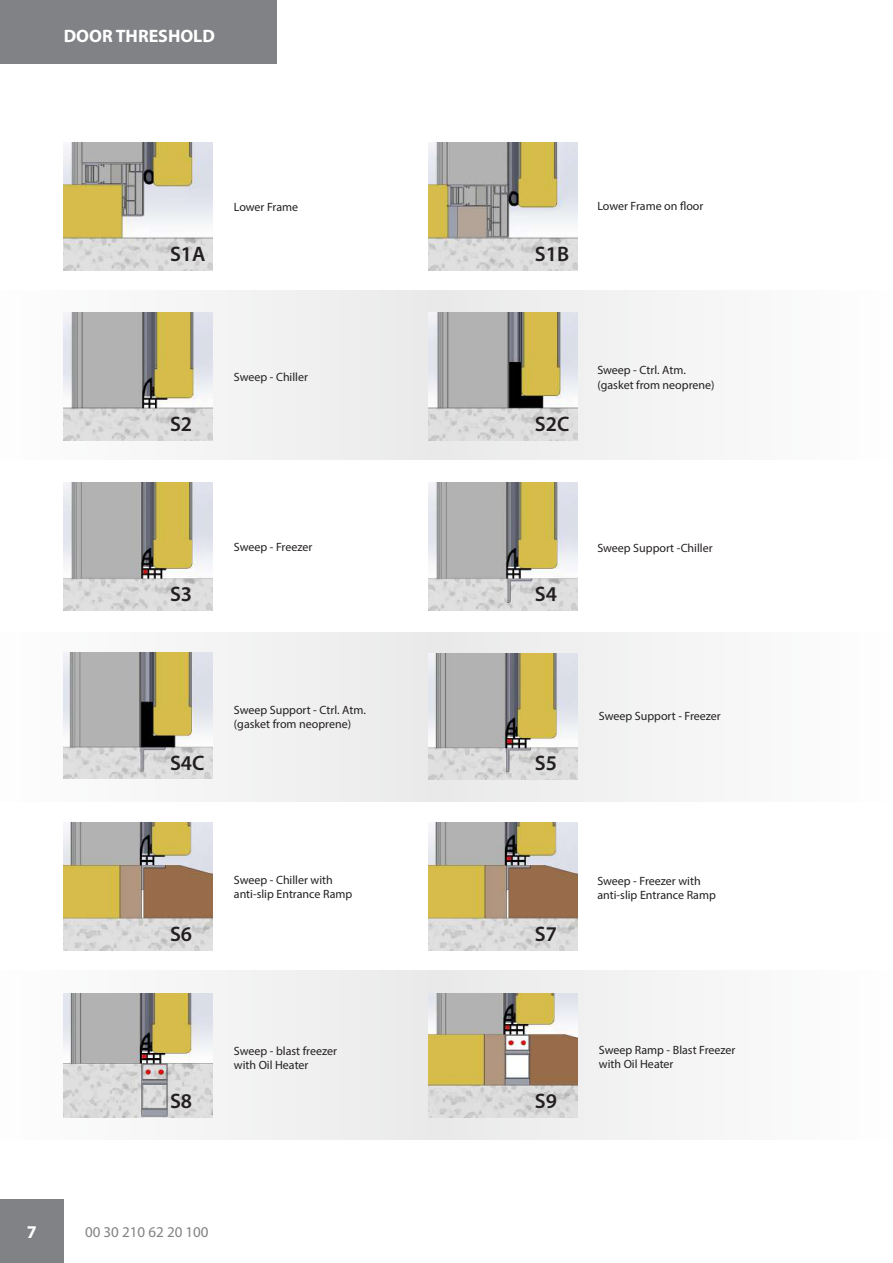
<style>
.page{position:relative;width:893px;height:1263px;background:#fff}
.page>*{position:absolute;margin:0;border:0;box-sizing:border-box;transform-origin:0 0}
.t1{font:600 21px "Myriad Pro";color:#231f20}
.t2{font:700 18px "Myriad Pro";color:#fff}
.t3{font:15px "Myriad Pro";color:#808285}
.t4{font:12px/14.4px "Myriad Pro";color:#231f20}
</style>
<div class="page">
<div style="left:0;top:291px;width:893px;height:169px;background:#f4f4f4"></div>
<div style="left:0;top:632px;width:893px;height:169px;background:#f4f4f4"></div>
<div style="left:0;top:970px;width:893px;height:169px;background:#f4f4f4"></div>
<img style="left:64px;top:143px;width:149px;height:127px">
<img style="left:429px;top:143px;width:148px;height:127px">
<img style="left:64px;top:313px;width:149px;height:127px">
<img style="left:429px;top:313px;width:148px;height:127px">
<img style="left:64px;top:483px;width:149px;height:127px">
<img style="left:429px;top:483px;width:148px;height:127px">
<img style="left:64px;top:652px;width:149px;height:127px">
<img style="left:429px;top:653px;width:148px;height:127px">
<img style="left:64px;top:823px;width:149px;height:127px">
<img style="left:429px;top:823px;width:148px;height:127px">
<img style="left:64px;top:993px;width:149px;height:124px">
<img style="left:429px;top:993px;width:148px;height:124px">
<div style="left:0;top:0;width:276px;height:64px;background:#808285"></div>
<div style="left:0;top:1199px;width:64px;height:64px;background:#808285"></div>
<h2 class="t2" style="left:64px;top:24px;width:153px">DOOR THRESHOLD</h2>
<h1 class="t1" style="left:170px;top:241px;width:37px">S1A</h1>
<p class="t4" style="left:234px;top:199px;width:66px">Lower Frame</p>
<h1 class="t1" style="left:535px;top:241px;width:36px">S1B</h1>
<p class="t4" style="left:597px;top:199px;width:108px">Lower Frame on floor</p>
<h1 class="t1" style="left:170px;top:411px;width:24px">S2</h1>
<p class="t4" style="left:234px;top:369px;width:76px">Sweep - Chiller</p>
<p class="t4" style="left:597px;top:363px;width:119px">Sweep - Ctrl. Atm. (gasket from neoprene)</p>
<h1 class="t1" style="left:535px;top:411px;width:36px">S2C</h1>
<h1 class="t1" style="left:170px;top:581px;width:24px">S3</h1>
<p class="t4" style="left:234px;top:539px;width:80px">Sweep - Freezer</p>
<p class="t4" style="left:597px;top:540px;width:117px">Sweep Support -Chiller</p>
<h1 class="t1" style="left:535px;top:581px;width:24px">S4</h1>
<h1 class="t1" style="left:170px;top:749px;width:36px">S4C</h1>
<p class="t4" style="left:234px;top:702px;width:133px">Sweep Support - Ctrl. Atm. (gasket from neoprene)</p>
<p class="t4" style="left:599px;top:709px;width:124px">Sweep Support - Freezer</p>
<h1 class="t1" style="left:535px;top:749px;width:24px">S5</h1>
<h1 class="t1" style="left:170px;top:921px;width:24px">S6</h1>
<p class="t4" style="left:234px;top:872px;width:120px">Sweep - Chiller with anti-slip Entrance Ramp</p>
<p class="t4" style="left:234px;top:1043px;width:105px">Sweep - blast freezer with Oil Heater</p>
<h1 class="t1" style="left:535px;top:921px;width:24px">S7</h1>
<p class="t4" style="left:597px;top:873px;width:120px">Sweep - Freezer with anti-slip Entrance Ramp</p>
<p class="t4" style="left:599px;top:1043px;width:138px">Sweep Ramp - Blast Freezer with Oil Heater</p>
<h1 class="t1" style="left:170px;top:1088px;width:24px">S8</h1>
<h1 class="t1" style="left:535px;top:1088px;width:24px">S9</h1>
<h2 class="t2" style="left:27px;top:1220px;width:11px">7</h2>
<p class="t3" style="left:85px;top:1222px;width:125px">00 30 210 62 20 100</p>
</div>
